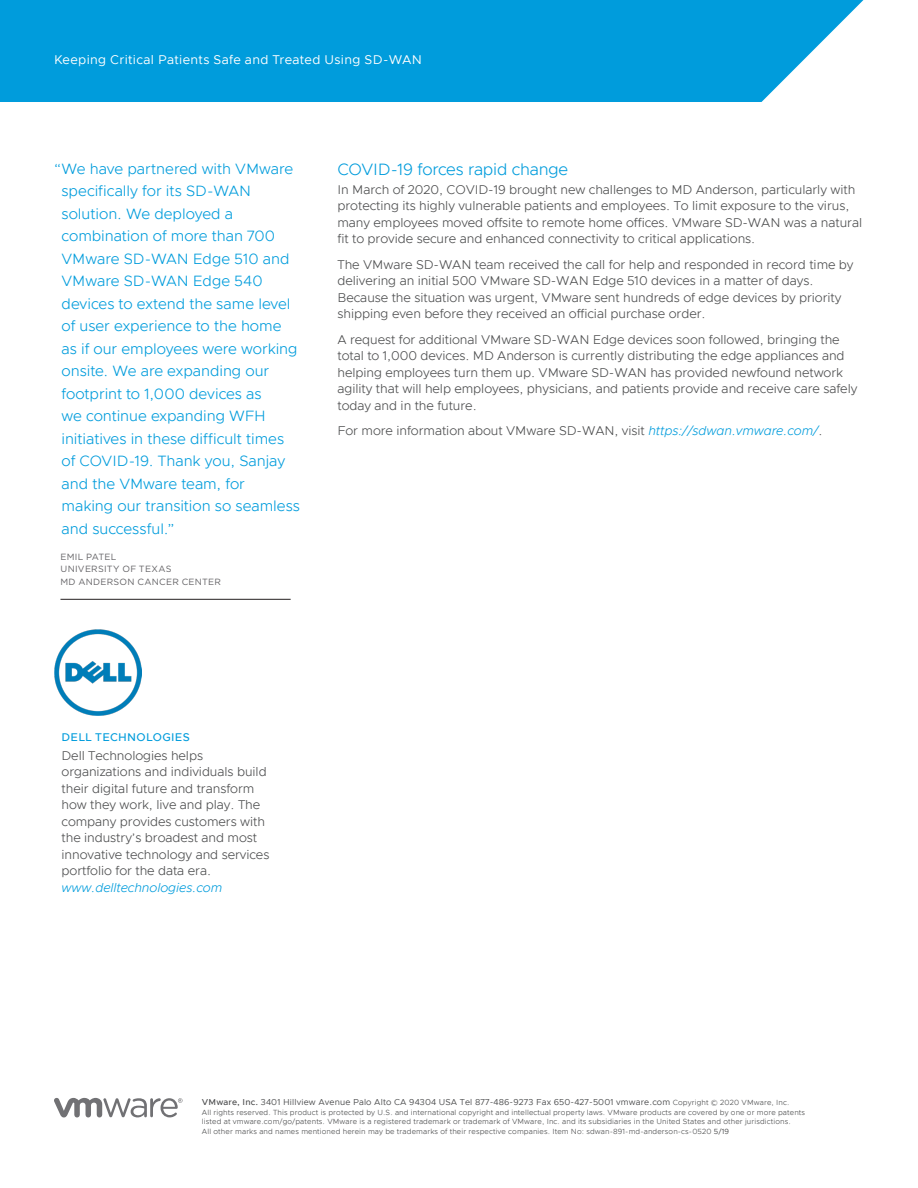
<style>
.page{position:relative;width:918px;height:1188px;background:#fff}
.page>*{position:absolute;margin:0;border:0;box-sizing:border-box;transform-origin:0 0}
._4a__SUBHEAD_1{font:300 16.5px "Metropolis";letter-spacing:-.015em;color:#009cdc}
.t1{font:300 15px/22.5px "Metropolis";letter-spacing:-.005em;color:#009cdc}
._3a__BODY_TEXT{font:300 12.75px/16.5px "Metropolis";letter-spacing:-.005em;color:#4b4c4d}
._5b__SIDEBAR_BODY{font:300 12.75px/16.5px "Metropolis";letter-spacing:-.005em;color:#4b4c4d}
.FOLIO_WHITE{font:12.75px "Metropolis";letter-spacing:.025em;color:#fff}
._5a__SIDEBAR_HEADER{font:500 11.25px "Metropolis";letter-spacing:.03em;color:#009cdc}
._5d__SIDE-QUOTE-ATTR{font:9px/12.8px "Gotham";letter-spacing:.03em;color:#636265}
.t2{font:8.7px "Metropolis";letter-spacing:.015em;color:#4b4c4d}
.t3{font:300 7.5px/9.8px "Metropolis";letter-spacing:.015em;color:#4b4c4d}
.s1{font-style:italic;color:#009cdc}
.s2{font-weight:500}
.s3{font-weight:300;font-size:7.5px}
.s4{font-weight:400}
</style>
<div class="page">
<svg style="left:54px;top:1098px;width:129px;height:19px"></svg>
<div style="left:0;top:0;width:864px;height:102px;background:#009cdc"></div>
<hr style="left:60px;top:599px;width:231px;height:1px;background:#231f20">
<img style="left:55px;top:629px;width:86px;height:86px">
<p class="FOLIO_WHITE" style="left:54px;top:52px;width:370px">Keeping Critical Patients Safe and Treated Using SD-WAN</p>
<p class="t1" style="left:62px;top:157px;width:240px;text-indent:-8px">“We have partnered with VMware specifically for its SD-WAN solution. We deployed a combination of more than 700<br>VMware SD-WAN Edge 510 and<br>VMware SD-WAN Edge 540 devices to extend the same level of user experience to the home as if our employees were working onsite. We are expanding our footprint to 1,000 devices as<br>we continue expanding WFH initiatives in these difficult times of COVID-19. Thank you, Sanjay and the VMware team, for making our transition so seamless and successful.”</p>
<p class="_5d__SIDE-QUOTE-ATTR" style="left:60px;top:550px;width:162px">EMIL PATEL<br>UNIVERSITY OF TEXAS<br>MD ANDERSON CANCER CENTER</p>
<p class="_4a__SUBHEAD_1" style="left:338px;top:159px;width:232px">COVID-19 forces rapid change</p>
<p class="_3a__BODY_TEXT" style="left:338px;top:181px;width:526px">In March of 2020, COVID-19 brought new challenges to MD Anderson, particularly with protecting its highly vulnerable patients and employees. To limit exposure to the virus, many employees moved offsite to remote home offices. VMware SD-WAN was a natural fit to provide secure and enhanced connectivity to critical applications.</p>
<p class="_3a__BODY_TEXT" style="left:338px;top:256px;width:518px">The VMware SD-WAN team received the call for help and responded in record time by delivering an initial 500 VMware SD-WAN Edge 510 devices in a matter of days.<br>Because the situation was urgent, VMware sent hundreds of edge devices by priority shipping even before they received an official purchase order.</p>
<p class="_3a__BODY_TEXT" style="left:338px;top:331px;width:521px">A request for additional VMware SD-WAN Edge devices soon followed, bringing the total to 1,000 devices. MD Anderson is currently distributing the edge appliances and helping employees turn them up. VMware SD-WAN has provided newfound network agility that will help employees, physicians, and patients provide and receive care safely today and in the future.</p>
<p class="_3a__BODY_TEXT" style="left:338px;top:423px;width:486px">For more information about VMware SD-WAN, visit <span class="s1">https://sdwan.vmware.com/</span>.</p>
<p class="_5a__SIDEBAR_HEADER" style="left:62px;top:730px;width:130px">DELL TECHNOLOGIES</p>
<p class="_5b__SIDEBAR_BODY" style="left:62px;top:747px;width:209px">Dell Technologies helps organizations and individuals build their digital future and transform how they work, live and play. The company provides customers with the industry’s broadest and most innovative technology and services portfolio for the data era. <span class="s1">www.delltechnologies.com</span></p>
<p class="t2" style="left:202px;top:1096px;width:589px"><span class="s2">VMware, Inc.</span> 3401 Hillview Avenue Palo Alto CA 94304 USA Tel 877-486-9273 Fax 650-427-5001 vmware.com <span class="s3">Copyright © 2020 VMware, Inc.</span></p>
<p class="t3" style="left:202px;top:1107px;width:605px">All rights reserved. This product is protected by U.S. and international copyright and intellectual property laws. VMware products are covered by one or more patents listed at vmware.com/go/patents. VMware is a registered trademark or trademark of VMware, Inc. and its subsidiaries in the United States and other jurisdictions.<br>All other marks and names mentioned herein may be trademarks of their respective companies. Item No: sdwan-891-md-anderson-cs-0520 <span class="s4">5/19</span></p>
</div>
